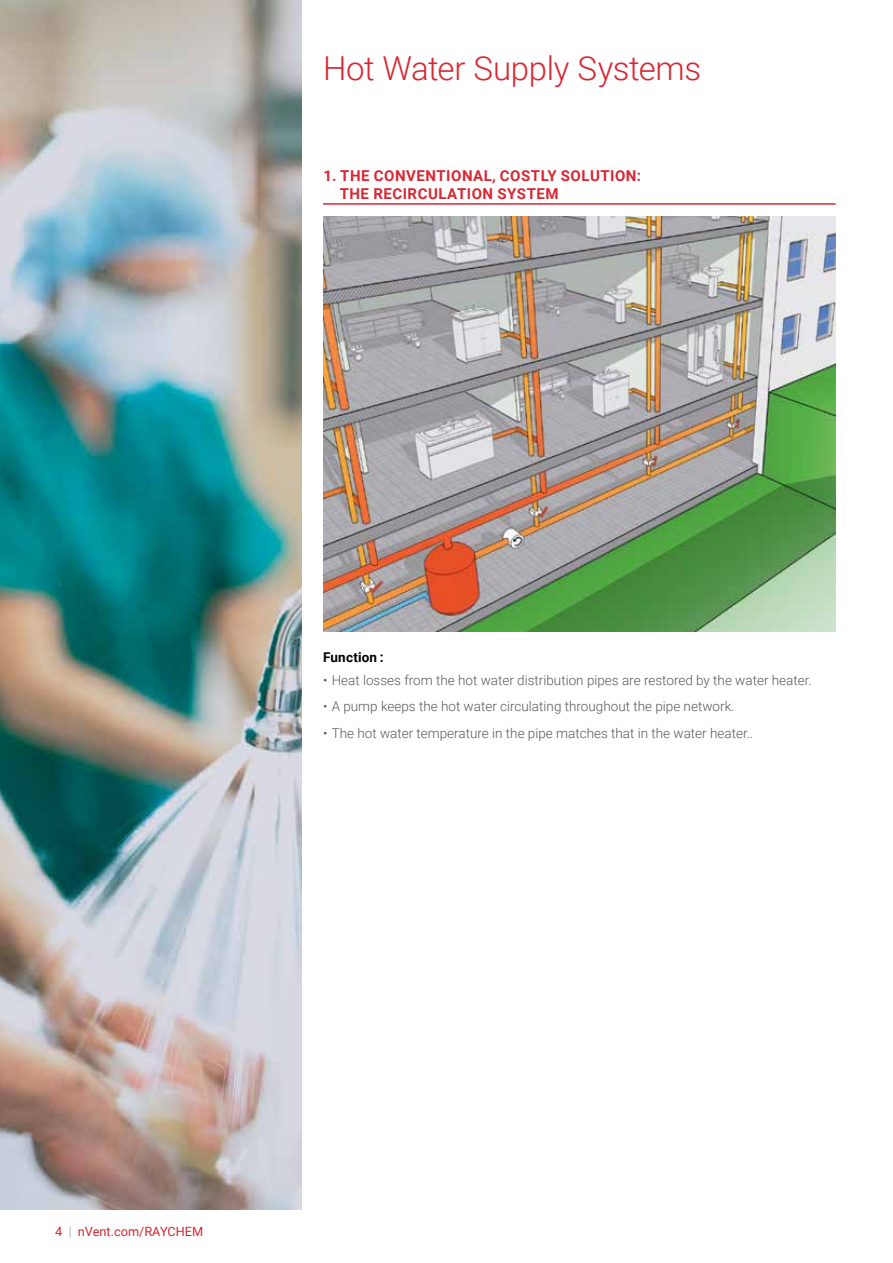
<style>
.page{position:relative;width:893px;height:1263px;background:#fff}
.page>*{position:absolute;margin:0;border:0;box-sizing:border-box;transform-origin:0 0}
.t1{font:300 33px "Roboto";letter-spacing:-.01em;color:#d92632}
.t2{font:700 15px/18px "Roboto";letter-spacing:.035em;color:#d92632}
.t3{font:300 13.5px "Roboto";color:#58595b}
.t4{font:700 13.5px "Roboto";letter-spacing:.015em;color:#000}
.t5{font:12.75px "Roboto";color:#d92632}
.s1{font-weight:300;color:#878f98}
</style>
<div class="page">
<img style="left:0;top:0;width:302px;height:1209px">
<hr style="left:323px;top:203px;width:513px;height:2px;background:#d92632">
<img style="left:323px;top:216px;width:513px;height:415px">
<h1 class="t1" style="left:323px;top:45px;width:379px">Hot Water Supply Systems</h1>
<p class="t2" style="left:340px;top:166px;width:303px;text-indent:-16px">1. THE CONVENTIONAL, COSTLY SOLUTION:<br>THE RECIRCULATION SYSTEM</p>
<p class="t4" style="left:323px;top:648px;width:62px">Function :</p>
<p class="t3" style="left:323px;top:671px;width:490px">• Heat losses from the hot water distribution pipes are restored by the water heater.</p>
<p class="t3" style="left:323px;top:697px;width:413px">• A pump keeps the hot water circulating throughout the pipe network.</p>
<p class="t3" style="left:323px;top:724px;width:431px">• The hot water temperature in the pipe matches that in the water heater..</p>
<p class="t5" style="left:55px;top:1223px;width:149px">4 <span class="s1">|</span> nVent.com/RAYCHEM</p>
</div>
